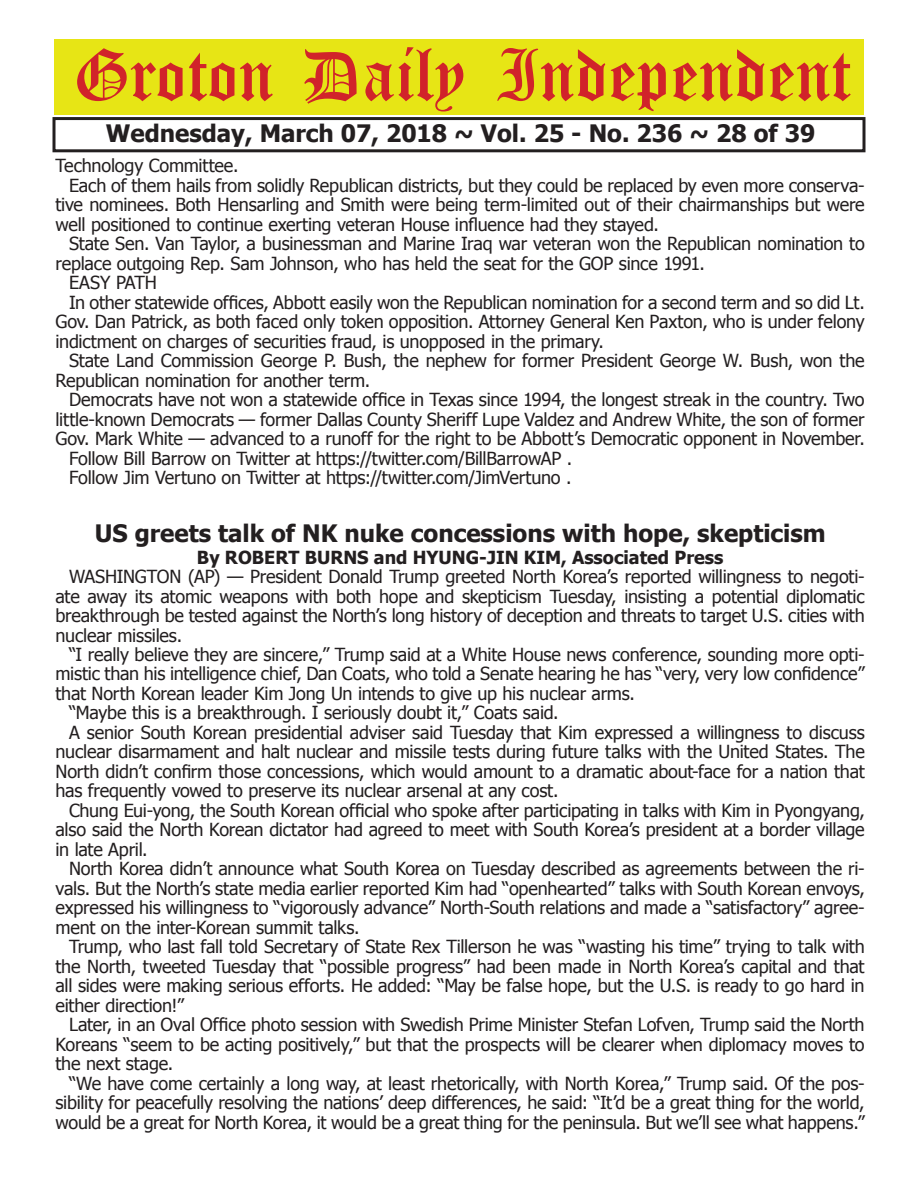
<style>
.page{position:relative;width:918px;height:1188px;background:#fff}
.page>*{position:absolute;margin:0;border:0;box-sizing:border-box;transform-origin:0 0}
.t1{font:54px "Old English Five";color:#d1232a}
.t2{font:700 24px "Tahoma";color:#231f20}
.t3{font:18px/19.5px "Tahoma";letter-spacing:-.01em;color:#231f20;text-align:justify}
.t4{font:700 18px "Tahoma";color:#231f20}
</style>
<div class="page">
<div style="left:52px;top:117px;width:814px;height:35px;border:3px solid #231f20"></div>
<div style="left:54px;top:40px;width:810px;height:75px;background:#e7e515"></div>
<h1 class="t1" style="left:73px;top:50px;width:779px">Groton Daily Independent</h1>
<h2 class="t2" style="left:106px;top:116px;width:711px">Wednesday, March 07, 2018 ~ Vol. 25 - No. 236 ~ 28 of 39</h2>
<p class="t3" style="left:56px;top:155px;width:185px">Technology Committee.</p>
<p class="t3" style="left:69px;top:175px;width:797px">Each of them hails from solidly Republican districts, but they could be replaced by even more conserva-</p>
<p class="t3" style="left:56px;top:194px;width:811px">tive nominees. Both Hensarling and Smith were being term-limited out of their chairmanships but were</p>
<p class="t3" style="left:56px;top:214px;width:605px">well positioned to continue exerting veteran House influence had they stayed.</p>
<p class="t3" style="left:69px;top:233px;width:797px">State Sen. Van Taylor, a businessman and Marine Iraq war veteran won the Republican nomination to</p>
<p class="t3" style="left:56px;top:253px;width:651px">replace outgoing Rep. Sam Johnson, who has held the seat for the GOP since 1991.</p>
<p class="t3" style="left:69px;top:272px;width:89px">EASY PATH</p>
<p class="t3" style="left:69px;top:292px;width:797px">In other statewide offices, Abbott easily won the Republican nomination for a second term and so did Lt.</p>
<p class="t3" style="left:56px;top:311px;width:811px">Gov. Dan Patrick, as both faced only token opposition. Attorney General Ken Paxton, who is under felony</p>
<p class="t3" style="left:56px;top:331px;width:550px">indictment on charges of securities fraud, is unopposed in the primary.</p>
<p class="t3" style="left:69px;top:350px;width:797px">State Land Commission George P. Bush, the nephew for former President George W. Bush, won the</p>
<p class="t3" style="left:56px;top:370px;width:316px">Republican nomination for another term.</p>
<p class="t3" style="left:69px;top:389px;width:797px">Democrats have not won a statewide office in Texas since 1994, the longest streak in the country. Two</p>
<p class="t3" style="left:56px;top:409px;width:811px">little-known Democrats — former Dallas County Sheriff Lupe Valdez and Andrew White, the son of former</p>
<p class="t3" style="left:56px;top:428px;width:811px">Gov. Mark White — advanced to a runoff for the right to be Abbott’s Democratic opponent in November.</p>
<p class="t3" style="left:69px;top:448px;width:505px">Follow Bill Barrow on Twitter at https://twitter.com/BillBarrowAP .</p>
<p class="t3" style="left:69px;top:467px;width:504px">Follow Jim Vertuno on Twitter at https://twitter.com/JimVertuno .</p>
<h2 class="t2" style="left:95px;top:516px;width:733px">US greets talk of NK nuke concessions with hope, skepticism</h2>
<p class="t4" style="left:197px;top:544px;width:528px">By ROBERT BURNS and HYUNG-JIN KIM, Associated Press</p>
<p class="t3" style="left:56px;top:566px;width:811px;text-indent:14px">WASHINGTON (AP) — President Donald Trump greeted North Korea’s reported willingness to negoti&shy;ate away its atomic weapons with both hope and skepticism Tuesday, insisting a potential diplomatic breakthrough be tested against the North’s long history of deception and threats to target U.S. cities with nuclear missiles.</p>
<p class="t3" style="left:69px;top:644px;width:797px">“I really believe they are sincere,” Trump said at a White House news conference, sounding more opti-</p>
<p class="t3" style="left:56px;top:663px;width:811px">mistic than his intelligence chief, Dan Coats, who told a Senate hearing he has “very, very low confidence”</p>
<p class="t3" style="left:56px;top:683px;width:581px">that North Korean leader Kim Jong Un intends to give up his nuclear arms.</p>
<p class="t3" style="left:69px;top:702px;width:491px">“Maybe this is a breakthrough. I seriously doubt it,” Coats said.</p>
<p class="t3" style="left:69px;top:722px;width:797px">A senior South Korean presidential adviser said Tuesday that Kim expressed a willingness to discuss</p>
<p class="t3" style="left:56px;top:741px;width:811px">nuclear disarmament and halt nuclear and missile tests during future talks with the United States. The</p>
<p class="t3" style="left:56px;top:761px;width:811px">North didn’t confirm those concessions, which would amount to a dramatic about-face for a nation that</p>
<p class="t3" style="left:56px;top:780px;width:505px">has frequently vowed to preserve its nuclear arsenal at any cost.</p>
<p class="t3" style="left:69px;top:800px;width:797px">Chung Eui-yong, the South Korean official who spoke after participating in talks with Kim in Pyongyang,</p>
<p class="t3" style="left:56px;top:819px;width:811px">also said the North Korean dictator had agreed to meet with South Korea’s president at a border village</p>
<p class="t3" style="left:56px;top:839px;width:94px">in late April.</p>
<p class="t3" style="left:69px;top:858px;width:797px">North Korea didn’t announce what South Korea on Tuesday described as agreements between the ri-</p>
<p class="t3" style="left:56px;top:878px;width:811px">vals. But the North’s state media earlier reported Kim had “openhearted” talks with South Korean envoys,</p>
<p class="t3" style="left:56px;top:897px;width:811px">expressed his willingness to “vigorously advance” North-South relations and made a “satisfactory” agree-</p>
<p class="t3" style="left:56px;top:917px;width:306px">ment on the inter-Korean summit talks.</p>
<p class="t3" style="left:69px;top:936px;width:797px">Trump, who last fall told Secretary of State Rex Tillerson he was “wasting his time” trying to talk with</p>
<p class="t3" style="left:56px;top:956px;width:811px">the North, tweeted Tuesday that “possible progress” had been made in North Korea’s capital and that</p>
<p class="t3" style="left:56px;top:975px;width:811px">all sides were making serious efforts. He added: “May be false hope, but the U.S. is ready to go hard in</p>
<p class="t3" style="left:56px;top:995px;width:130px">either direction!”</p>
<p class="t3" style="left:69px;top:1014px;width:797px">Later, in an Oval Office photo session with Swedish Prime Minister Stefan Lofven, Trump said the North</p>
<p class="t3" style="left:56px;top:1034px;width:811px">Koreans “seem to be acting positively,” but that the prospects will be clearer when diplomacy moves to</p>
<p class="t3" style="left:56px;top:1053px;width:119px">the next stage.</p>
<p class="t3" style="left:69px;top:1073px;width:797px">“We have come certainly a long way, at least rhetorically, with North Korea,” Trump said. Of the pos-</p>
<p class="t3" style="left:56px;top:1092px;width:811px">sibility for peacefully resolving the nations’ deep differences, he said: “It’d be a great thing for the world,</p>
<p class="t3" style="left:56px;top:1112px;width:811px">would be a great for North Korea, it would be a great thing for the peninsula. But we’ll see what happens.”</p>
</div>
